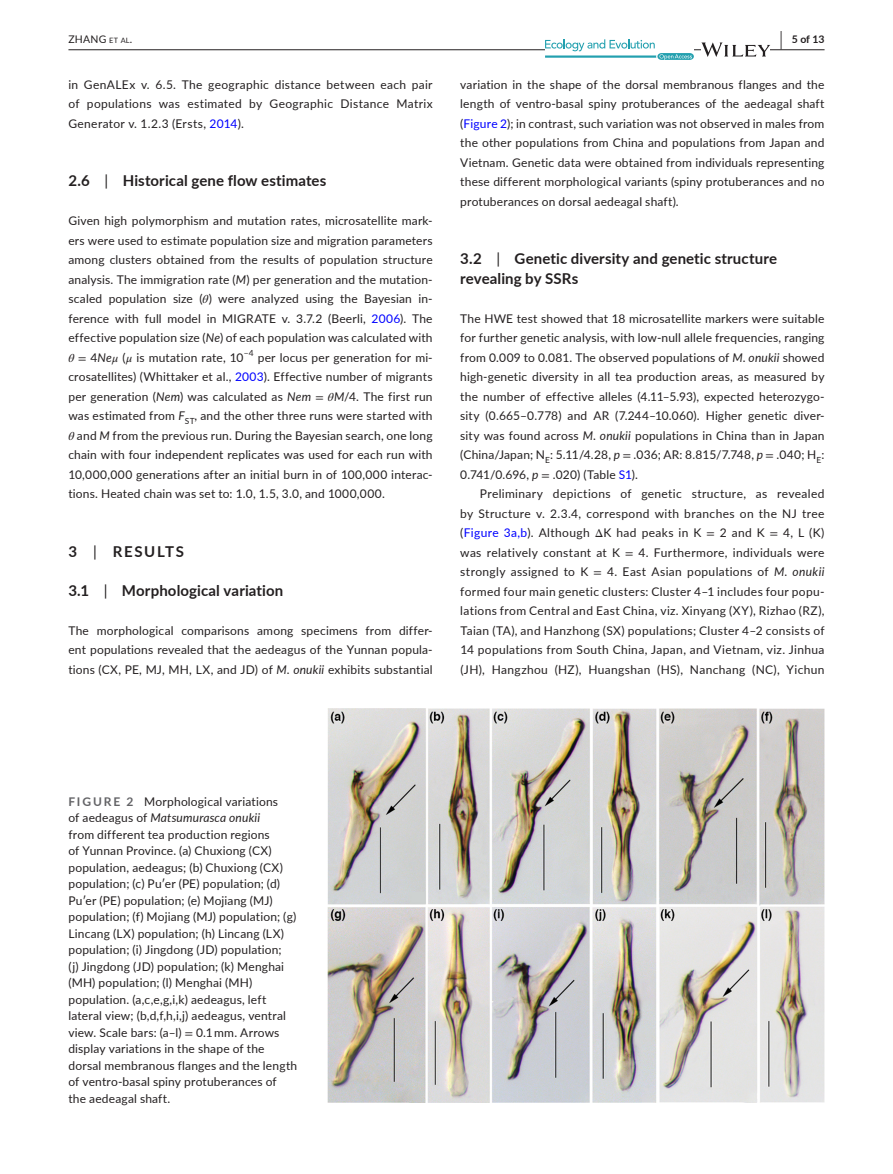
<style>
.page{position:relative;width:893px;height:1174px;background:#fff}
.page>*{position:absolute;margin:0;border:0;box-sizing:border-box;transform-origin:0 0}
.t1{font:700 15px/19.5px "Lato";letter-spacing:.005em;color:#231f20}
.t2{font:700 15px "Lato";letter-spacing:.105em;color:#231f20}
.t3{font:12px/19.5px "Lato";letter-spacing:.015em;color:#231f20;text-align:justify}
.t4{font:10.5px "Lato";letter-spacing:.025em;color:#231f20}
.t5{font:700 10.5px "Lato";color:#231f20}
.t6{font:8.4px "Lato";color:#231f20}
.s1{font-size:7.35px}
.s2{font-size:19.5px}
.s3{color:#00f}
.s4{font-weight:400}
.s5{font-style:italic}
.s6{font-family:"STIX";font-style:italic}
.s7{font-family:"STIX"}
.s8{font-weight:700;color:#636366}
</style>
<div class="page">
<hr style="left:68px;top:49px;width:756px;height:1px;background:#231f20">
<svg style="left:545px;top:39px;width:149px;height:21px"></svg>
<svg style="left:701px;top:42px;width:69px;height:15px"></svg>
<img style="left:327px;top:708px;width:497px;height:395px">
<p class="t4" style="left:68px;top:31px;width:65px">ZHANG <span class="s1">et al</span>.</p>
<p class="t5" style="left:780px;top:31px;width:46px"><span class="s2">|</span> 5 of 13</p>
<p class="t3" style="left:68px;top:74px;width:366px">in GenALEx v. 6.5. The geographic distance between each pair of populations was estimated by Geographic Distance Matrix Generator v. 1.2.3 (Ersts, <span class="s3">2014</span>).</p>
<p class="t3" style="left:460px;top:74px;width:366px">variation in the shape of the dorsal membranous flanges and the length of ventro-basal spiny protuberances of the aedeagal shaft (<span class="s3">Figure 2</span>); in contrast, such variation was not observed in males from the other populations from China and populations from Japan and Vietnam. Genetic data were obtained from individuals representing these different morphological variants (spiny protuberances and no protuberances on dorsal aedeagal shaft).</p>
<p class="t1" style="left:68px;top:170px;width:259px">2.6 <span class="s4">|</span> Historical gene flow estimates</p>
<p class="t3" style="left:68px;top:210px;width:366px">Given high polymorphism and mutation rates, microsatellite mark&shy;ers were used to estimate population size and migration parameters among clusters obtained from the results of population structure analysis. The immigration rate (<span class="s5">M</span>) per generation and the mutation&shy;scaled population size (<span class="s6">θ</span>) were analyzed using the Bayesian in&shy;ference with full model in MIGRATE v. 3.7.2 (Beerli, <span class="s3">2006</span>). The effective population size (<span class="s5">Ne</span>) of each population was calculated with <span class="s6">θ</span> <span class="s7">=</span> 4<span class="s5">Ne</span><span class="s6">μ</span> (<span class="s6">μ</span> is mutation rate, 10</p>
<p class="t1" style="left:460px;top:248px;width:318px">3.2 <span class="s4">|</span> Genetic diversity and genetic structure revealing by SSRs</p>
<p class="t3" style="left:460px;top:308px;width:366px">The HWE test showed that 18 microsatellite markers were suitable for further genetic analysis, with low-null allele frequencies, ranging from 0.009 to 0.081. The observed populations of <span class="s5">M. onukii</span> showed high-genetic diversity in all tea production areas, as measured by the number of effective alleles (4.11–5.93), expected heterozygo&shy;sity (0.665–0.778) and AR (7.244–10.060). Higher genetic diver&shy;sity was found across <span class="s5">M. onukii</span> populations in China than in Japan (China/Japan; N<sub>E</sub>: 5.11/4.28, <span class="s5">p</span> <span class="s7">=</span> .036; AR: 8.815/7.748, <span class="s5">p</span> <span class="s7">=</span> .040; H<sub>E</sub>:<br>0.741/0.696, <span class="s5">p</span> <span class="s7">=</span> .020) (Table <span class="s3">S1</span>).</p>
<p class="t3" style="left:460px;top:483px;width:366px;text-indent:20px">Preliminary depictions of genetic structure, as revealed by Structure v. 2.3.4, correspond with branches on the NJ tree (<span class="s3">Figure 3a,b</span>). Although <span class="s7">Δ</span>K had peaks in K <span class="s7">=</span> 2 and K <span class="s7">=</span> 4, L (K) was relatively constant at K <span class="s7">=</span> 4. Furthermore, individuals were strongly assigned to K <span class="s7">=</span> 4. East Asian populations of <span class="s5">M. onukii </span>formed four main genetic clusters: Cluster 4–1 includes four popu&shy;lations from Central and East China, viz. Xinyang (XY), Rizhao (RZ), Taian (TA), and Hanzhong (SX) populations; Cluster 4–2 consists of 14 populations from South China, Japan, and Vietnam, viz. Jinhua (JH), Hangzhou (HZ), Huangshan (HS), Nanchang (NC), Yichun</p>
<p class="t6" style="left:244px;top:347px;width:11px">−4</p>
<p class="t3" style="left:68px;top:347px;width:366px;text-indent:189px">per locus per generation for mi&shy;crosatellites) (Whittaker et al., <span class="s3">2003</span>). Effective number of migrants per generation (<span class="s5">Nem</span>) was calculated as <span class="s5">Nem</span> <span class="s7">=</span> <span class="s6">θ</span><span class="s5">M</span>/4. The first run was estimated from <span class="s5">F</span><sub>ST</sub>, and the other three runs were started with <span class="s6">θ</span> and <span class="s5">M</span> from the previous run. During the Bayesian search, one long chain with four independent replicates was used for each run with 10,000,000 generations after an initial burn in of 100,000 interac&shy;tions. Heated chain was set to: 1.0, 1.5, 3.0, and 1000,000.</p>
<p class="t2" style="left:68px;top:540px;width:117px">3 <span class="s4">|</span> RESULTS</p>
<p class="t1" style="left:68px;top:580px;width:216px">3.1 <span class="s4">|</span> Morphological variation</p>
<p class="t3" style="left:68px;top:620px;width:366px">The morphological comparisons among specimens from differ&shy;ent populations revealed that the aedeagus of the Yunnan popula&shy;tions (CX, PE, MJ, MH, LX, and JD) of <span class="s5">M. onukii</span> exhibits substantial</p>
<p class="t3" style="left:68px;top:792px;width:230px;line-height:16.5px;text-align:left"><span class="s8">FIGURE 2</span> Morphological variations<br>of aedeagus of <span class="s5">Matsumurasca onukii<br></span>from different tea production regions<br>of Yunnan Province. (a) Chuxiong (CX) population, aedeagus; (b) Chuxiong (CX) population; (c) Pu′er (PE) population; (d)<br>Pu′er (PE) population; (e) Mojiang (MJ) population; (f) Mojiang (MJ) population; (g)<br>Lincang (LX) population; (h) Lincang (LX) population; (i) Jingdong (JD) population;<br>(j) Jingdong (JD) population; (k) Menghai (MH) population; (l) Menghai (MH) population. (a,c,e,g,i,k) aedeagus, left lateral view; (b,d,f,h,i,j) aedeagus, ventral view. Scale bars: (a–l) <span class="s7">=</span> 0.1 mm. Arrows display variations in the shape of the dorsal membranous flanges and the length of ventro-basal spiny protuberances of the aedeagal shaft.</p>
</div>
